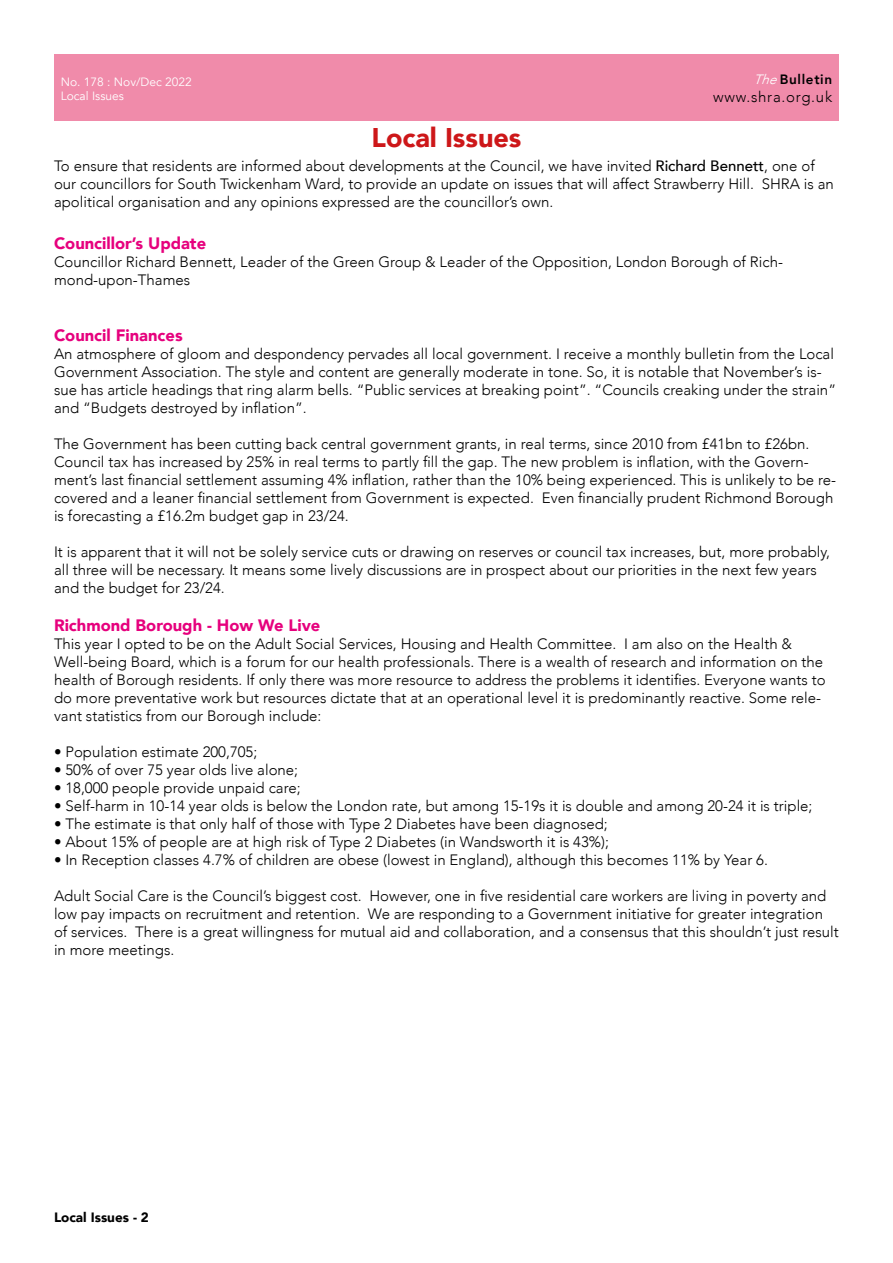
<style>
.page{position:relative;width:893px;height:1263px;background:#fff}
.page>*{position:absolute;margin:0;border:0;box-sizing:border-box;transform-origin:0 0}
.t1{font:900 27px "Avenir";color:#cd1719}
.t2{font:900 16.5px "Avenir";color:#e6007d}
.t3{font:300 15px/18px "Avenir";color:#000}
.t4{font:300 15px "Avenir";letter-spacing:.05em;color:#000}
.t5{font:900 13.5px "Avenir";color:#000}
.t6{font:800 13.5px "Avenir";letter-spacing:.05em;color:#000}
.t7{font:12px/14.4px "Avenir";color:#fff}
.s1{font-weight:300;font-style:italic;color:#fff}
.s2{font-weight:500}
</style>
<div class="page">
<div style="left:54px;top:54px;width:785px;height:66px;background:#f08baa"></div>
<p class="t7" style="left:61px;top:75px;width:133px">No. 178 : Nov/Dec 2022<br>Local Issues</p>
<h1 class="t1" style="left:371px;top:115px;width:151px">Local Issues</h1>
<p class="t6" style="left:753px;top:68px;width:80px"><span class="s1">The</span>Bulletin</p>
<p class="t4" style="left:713px;top:88px;width:120px">www.shra.org.uk</p>
<p class="t3" style="left:54px;top:157px;width:781px">To ensure that residents are informed about developments at the Council, we have invited <span class="s2">Richard Bennett</span>, one of our councillors for South Twickenham Ward, to provide an update on issues that will affect Strawberry Hill. SHRA is an apolitical organisation and any opinions expressed are the councillor’s own.</p>
<p class="t2" style="left:54px;top:229px;width:154px">Councillor’s Update</p>
<p class="t3" style="left:54px;top:253px;width:730px">Councillor Richard Bennett, Leader of the Green Group &amp; Leader of the Opposition, London Borough of Rich&shy;mond-upon-Thames</p>
<p class="t2" style="left:54px;top:321px;width:130px">Council Finances</p>
<p class="t3" style="left:54px;top:345px;width:784px">An atmosphere of gloom and despondency pervades all local government. I receive a monthly bulletin from the Local Government Association. The style and content are generally moderate in tone. So, it is notable that November’s is&shy;sue has article headings that ring alarm bells. “Public services at breaking point”. “Councils creaking under the strain” and “Budgets destroyed by inflation”.</p>
<p class="t3" style="left:54px;top:435px;width:784px">The Government has been cutting back central government grants, in real terms, since 2010 from £41bn to £26bn.<br>Council tax has increased by 25% in real terms to partly fill the gap. The new problem is inflation, with the Govern&shy;ment’s last financial settlement assuming 4% inflation, rather than the 10% being experienced. This is unlikely to be re&shy;covered and a leaner financial settlement from Government is expected. Even financially prudent Richmond Borough is forecasting a £16.2m budget gap in 23/24.</p>
<p class="t3" style="left:54px;top:543px;width:777px">It is apparent that it will not be solely service cuts or drawing on reserves or council tax increases, but, more probably, all three will be necessary. It means some lively discussions are in prospect about our priorities in the next few years and the budget for 23/24.</p>
<p class="t2" style="left:54px;top:611px;width:268px">Richmond Borough - How We Live</p>
<p class="t3" style="left:54px;top:635px;width:773px">This year I opted to be on the Adult Social Services, Housing and Health Committee. I am also on the Health &amp; Well-being Board, which is a forum for our health professionals. There is a wealth of research and information on the health of Borough residents. If only there was more resource to address the problems it identifies. Everyone wants to do more preventative work but resources dictate that at an operational level it is predominantly reactive. Some rele&shy;vant statistics from our Borough include:</p>
<p class="t3" style="left:54px;top:743px;width:205px">• Population estimate 200,705;</p>
<p class="t3" style="left:54px;top:761px;width:246px">• 50% of over 75 year olds live alone;</p>
<p class="t3" style="left:54px;top:779px;width:248px">• 18,000 people provide unpaid care;</p>
<p class="t3" style="left:54px;top:797px;width:760px">• Self-harm in 10-14 year olds is below the London rate, but among 15-19s it is double and among 20-24 it is triple;</p>
<p class="t3" style="left:54px;top:815px;width:555px">• The estimate is that only half of those with Type 2 Diabetes have been diagnosed;</p>
<p class="t3" style="left:54px;top:833px;width:556px">• About 15% of people are at high risk of Type 2 Diabetes (in Wandsworth it is 43%);</p>
<p class="t3" style="left:54px;top:851px;width:715px">• In Reception classes 4.7% of children are obese (lowest in England), although this becomes 11% by Year 6.</p>
<p class="t3" style="left:54px;top:887px;width:786px">Adult Social Care is the Council’s biggest cost. However, one in five residential care workers are living in poverty and low pay impacts on recruitment and retention. We are responding to a Government initiative for greater integration of services. There is a great willingness for mutual aid and collaboration, and a consensus that this shouldn’t just result in more meetings.</p>
<p class="t5" style="left:54px;top:1206px;width:96px">Local Issues - 2</p>
</div>
